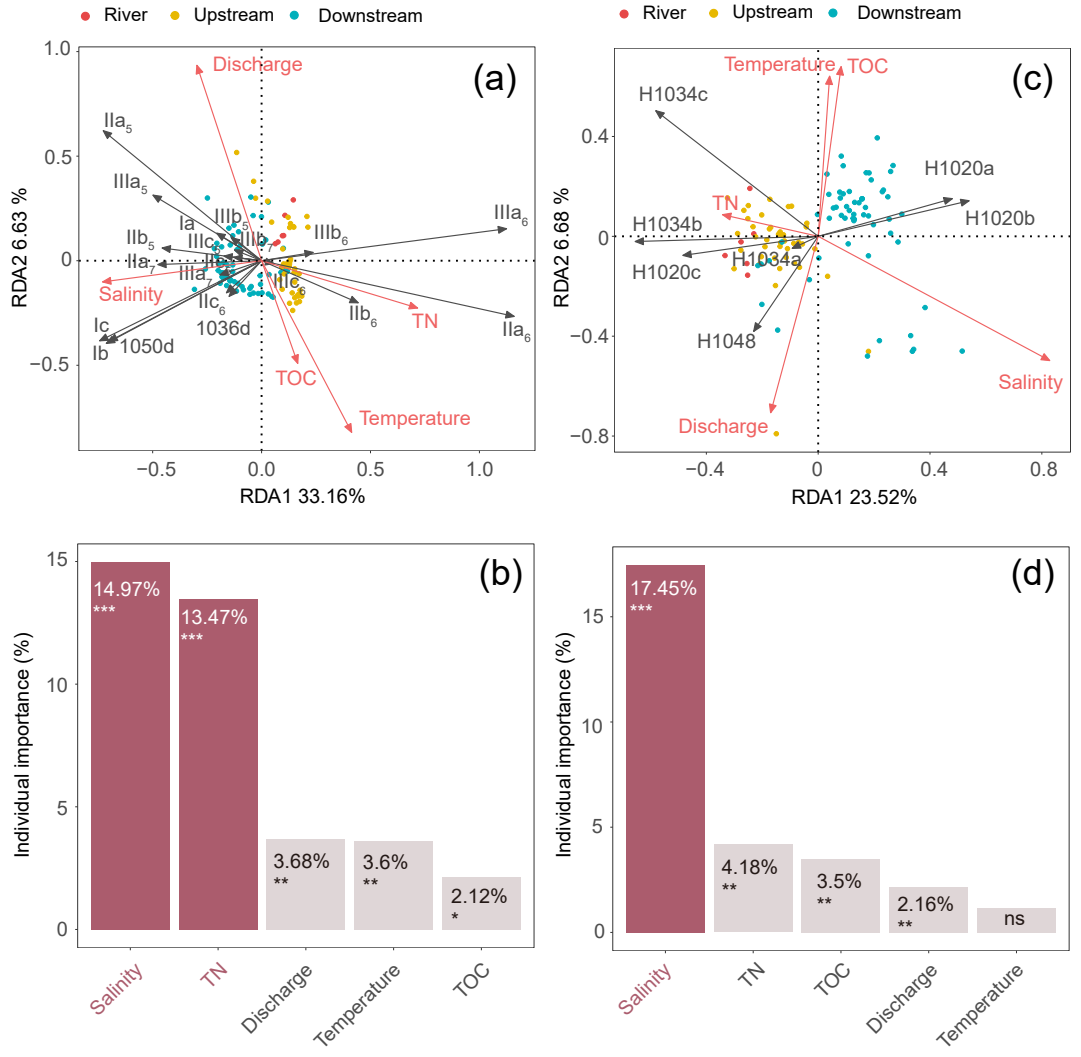
<style>
.page{position:relative;width:1081px;height:1057px;background:#fff}
.page>*{position:absolute;margin:0;border:0;box-sizing:border-box;transform-origin:0 0}
.t1{font:36px "Arial";color:#000}
.t2{font:20px/40px "Arial";color:#4d4d4d}
.t3{font:20px "Arial";color:#000}
.t4{font:20px "Arial";color:#ef6262}
.t5{font:20px/24px "Arial";color:#231815}
.t6{font:20px/24px "Arial";color:#fff}
.t7{font:20px "Arial";color:#ab5c6d}
.t8{font:18.6px "Arial";color:#000}
.t9{font:11.6px "Arial";color:#4d4d4d}
</style>
<div class="page">
<svg style="left:76px;top:47px;width:459px;height:406px"></svg>
<svg style="left:611px;top:48px;width:459px;height:406px"></svg>
<div style="left:441px;top:877px;width:79px;height:52px;background:#dfd6d7"></div>
<div style="left:178px;top:599px;width:79px;height:330px;background:#ab5c6d"></div>
<div style="left:354px;top:841px;width:79px;height:88px;background:#dfd6d7"></div>
<div style="left:91px;top:562px;width:79px;height:367px;background:#ab5c6d"></div>
<div style="left:266px;top:839px;width:79px;height:90px;background:#dfd6d7"></div>
<div style="left:976px;top:907px;width:79px;height:25px;background:#dfd6d7"></div>
<div style="left:625px;top:565px;width:79px;height:367px;background:#ab5c6d"></div>
<div style="left:801px;top:858px;width:79px;height:74px;background:#dfd6d7"></div>
<div style="left:713px;top:844px;width:79px;height:88px;background:#dfd6d7"></div>
<div style="left:888px;top:886px;width:79px;height:46px;background:#dfd6d7"></div>
<div style="left:81px;top:12px;width:9px;height:9px;background:#e64848;border:1px solid #e64848;border-radius:50%"></div>
<div style="left:170px;top:11px;width:9px;height:9px;background:#e7b800;border:1px solid #e7b800;border-radius:50%"></div>
<div style="left:290px;top:11px;width:8px;height:9px;background:#00afbb;border:1px solid #00afbb;border-radius:50%"></div>
<div style="left:619px;top:10px;width:9px;height:9px;background:#e64848;border:1px solid #e64848;border-radius:50%"></div>
<div style="left:709px;top:9px;width:9px;height:9px;background:#e7b800;border:1px solid #e7b800;border-radius:50%"></div>
<div style="left:828px;top:8px;width:9px;height:9px;background:#00afbb;border:1px solid #00afbb;border-radius:50%"></div>
<p class="t2" style="left:43px;top:27px;width:29px">1.0</p>
<p class="t3" style="left:6px;top:308px;width:122px;rotate:-90deg">RDA2 6.63 %</p>
<p class="t2" style="left:44px;top:137px;width:29px">0.5</p>
<p class="t2" style="left:61px;top:239px;width:13px">0</p>
<p class="t2" style="left:30px;top:344px;width:41px">−0.5</p>
<p class="t8" style="left:104px;top:2px;width:45px">River</p>
<p class="t8" style="left:194px;top:1px;width:82px">Upstream</p>
<p class="t8" style="left:318px;top:2px;width:106px">Downstream</p>
<p class="t8" style="left:642px;top:0;width:45px">River</p>
<p class="t8" style="left:732px;top:-1px;width:82px">Upstream</p>
<p class="t8" style="left:857px;top:0;width:106px">Downstream</p>
<p class="t2" style="left:104px;top:99px;width:30px">IIa<sub>5</sub></p>
<p class="t4" style="left:213px;top:50px;width:92px">Discharge</p>
<p class="t4" style="left:723px;top:51px;width:113px">Temperature</p>
<p class="t4" style="left:846px;top:53px;width:43px">TOC</p>
<h1 class="t1" style="left:472px;top:53px;width:45px">(a)</h1>
<h1 class="t1" style="left:1011px;top:53px;width:43px">(c)</h1>
<p class="t2" style="left:638px;top:74px;width:70px">H1034c</p>
<p class="t2" style="left:581px;top:116px;width:29px">0.4</p>
<p class="t2" style="left:113px;top:160px;width:36px">IIIa<sub>5</sub></p>
<p class="t2" style="left:494px;top:192px;width:29px">IIIa</p>
<p class="t2" style="left:214px;top:196px;width:29px">IIIb</p>
<p class="t9" style="left:521px;top:213px;width:8px">6</p>
<p class="t2" style="left:179px;top:202px;width:18px">Ia</p>
<p class="t9" style="left:242px;top:218px;width:8px">5</p>
<p class="t2" style="left:314px;top:211px;width:29px">IIIb</p>
<p class="t2" style="left:126px;top:216px;width:30px">IIb<sub>5</sub></p>
<p class="t2" style="left:239px;top:218px;width:36px">IIIb<sub>7</sub></p>
<p class="t2" style="left:187px;top:220px;width:28px">IIIc</p>
<p class="t9" style="left:341px;top:233px;width:8px">6</p>
<p class="t9" style="left:214px;top:242px;width:8px">5</p>
<p class="t2" style="left:272px;top:261px;width:35px">IIIc<sub>6</sub></p>
<p class="t2" style="left:127px;top:240px;width:30px">IIa<sub>7</sub></p>
<p class="t2" style="left:198px;top:241px;width:35px">IIc<sub>5<br></sub>IIc<sub>6</sub></p>
<p class="t2" style="left:178px;top:253px;width:36px">IIIa<sub>7</sub></p>
<p class="t4" style="left:99px;top:280px;width:66px">Salinity</p>
<p class="t2" style="left:348px;top:293px;width:30px">IIb<sub>6</sub></p>
<p class="t4" style="left:412px;top:307px;width:28px">TN</p>
<p class="t2" style="left:94px;top:304px;width:17px">Ic</p>
<p class="t2" style="left:195px;top:308px;width:57px">1036d</p>
<p class="t2" style="left:502px;top:308px;width:30px">IIa<sub>6</sub></p>
<p class="t2" style="left:119px;top:326px;width:57px">1050d</p>
<p class="t2" style="left:92px;top:332px;width:18px">Ib</p>
<p class="t4" style="left:275px;top:364px;width:43px">TOC</p>
<p class="t4" style="left:359px;top:404px;width:113px">Temperature</p>
<p class="t2" style="left:137px;top:448px;width:41px">−0.5</p>
<p class="t2" style="left:248px;top:448px;width:29px">0.0</p>
<p class="t2" style="left:357px;top:448px;width:29px">0.5</p>
<p class="t2" style="left:465px;top:448px;width:29px">1.0</p>
<p class="t3" style="left:240px;top:482px;width:127px">RDA1 33.16%</p>
<p class="t3" style="left:547px;top:308px;width:122px;rotate:-90deg">RDA2 6.68 %</p>
<p class="t2" style="left:598px;top:217px;width:13px">0</p>
<p class="t2" style="left:569px;top:316px;width:41px">−0.4</p>
<p class="t2" style="left:569px;top:416px;width:41px">−0.8</p>
<p class="t2" style="left:632px;top:204px;width:72px">H1034b</p>
<p class="t2" style="left:631px;top:252px;width:70px">H1020c</p>
<p class="t4" style="left:712px;top:189px;width:28px">TN</p>
<p class="t2" style="left:731px;top:238px;width:72px">H1034a</p>
<p class="t2" style="left:697px;top:321px;width:60px">H1048</p>
<p class="t4" style="left:678px;top:412px;width:92px">Discharge</p>
<p class="t2" style="left:924px;top:147px;width:72px">H1020a</p>
<p class="t2" style="left:964px;top:198px;width:72px">H1020b</p>
<p class="t4" style="left:998px;top:368px;width:66px">Salinity</p>
<p class="t2" style="left:685px;top:448px;width:41px">−0.4</p>
<p class="t2" style="left:811px;top:448px;width:13px">0</p>
<p class="t2" style="left:920px;top:448px;width:29px">0.4</p>
<p class="t2" style="left:1029px;top:448px;width:29px">0.8</p>
<p class="t3" style="left:791px;top:483px;width:127px">RDA1 23.52%</p>
<p class="t2" style="left:46px;top:539px;width:24px">15</p>
<p class="t3" style="left:8px;top:858px;width:227px;rotate:-90deg">Individual importance (%)</p>
<p class="t2" style="left:46px;top:665px;width:24px">10</p>
<p class="t2" style="left:57px;top:787px;width:13px">5</p>
<p class="t2" style="left:57px;top:908px;width:13px">0</p>
<p class="t6" style="left:93px;top:577px;width:69px">14.97% ***</p>
<p class="t6" style="left:180px;top:604px;width:69px">13.47% ***</p>
<p class="t5" style="left:273px;top:848px;width:58px">3.68% **</p>
<p class="t5" style="left:363px;top:849px;width:47px">3.6% **</p>
<p class="t7" style="left:83px;top:1001px;width:66px;rotate:-45deg">Salinity</p>
<p class="t2" style="left:231px;top:1015px;width:92px;rotate:-45deg">Discharge</p>
<p class="t2" style="left:303px;top:1030px;width:113px;rotate:-45deg">Temperature</p>
<h1 class="t1" style="left:478px;top:547px;width:45px">(b)</h1>
<h1 class="t1" style="left:1010px;top:547px;width:45px">(d)</h1>
<p class="t6" style="left:629px;top:576px;width:69px">17.45% ***</p>
<p class="t2" style="left:581px;top:595px;width:24px">15</p>
<p class="t5" style="left:451px;top:884px;width:58px">2.12% *</p>
<p class="t3" style="left:549px;top:858px;width:227px;rotate:-90deg">Individual importance (%)</p>
<p class="t2" style="left:580px;top:706px;width:24px">10</p>
<p class="t2" style="left:591px;top:806px;width:13px">5</p>
<p class="t2" style="left:594px;top:910px;width:13px">0</p>
<p class="t5" style="left:721px;top:854px;width:58px">4.18% **</p>
<p class="t5" style="left:816px;top:868px;width:47px">3.5% **</p>
<p class="t5" style="left:897px;top:891px;width:58px">2.16% **</p>
<p class="t5" style="left:1003px;top:905px;width:23px">ns</p>
<p class="t7" style="left:611px;top:1001px;width:66px;rotate:-45deg">Salinity</p>
<p class="t2" style="left:855px;top:1015px;width:92px;rotate:-45deg">Discharge</p>
<p class="t2" style="left:926px;top:1030px;width:113px;rotate:-45deg">Temperature</p>
</div>
